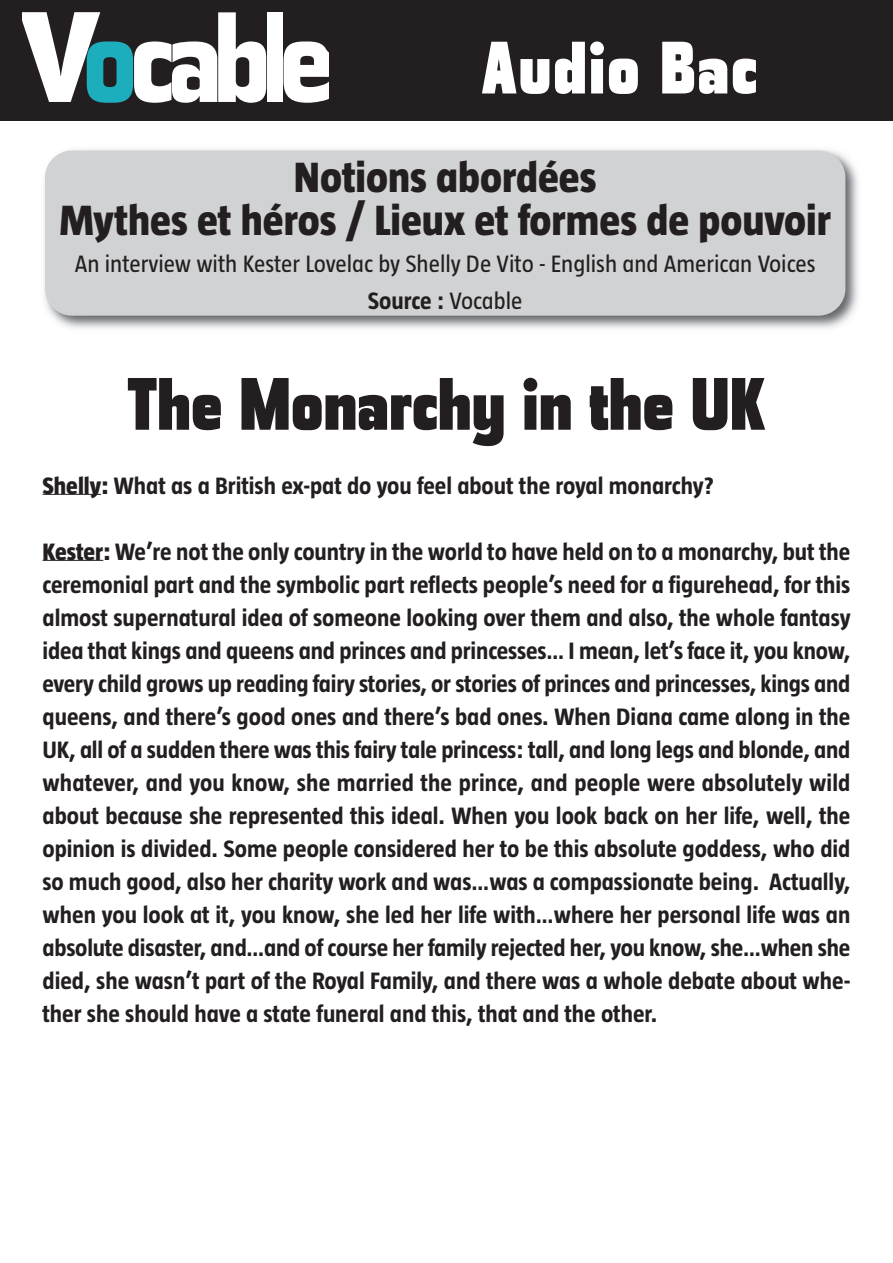
<style>
.page{position:relative;width:893px;height:1263px;background:#fff}
.page>*{position:absolute;margin:0;border:0;box-sizing:border-box;transform-origin:0 0}
.t1{font:900 expanded 75px "Tasse";color:#231f20}
.t2{font:900 expanded 75px "Tasse";letter-spacing:.025em;color:#fff}
.t3{font:800 43.35px/43.5px "Taz";color:#231f20;text-align:center}
.t4{font:700 24.3px/33px "Taz";color:#231f20;text-align:justify}
.t5{font:24.3px/37px "Taz";color:#231f20;text-align:center}
.s1{font-weight:700}
.s2{font-weight:800}
</style>
<div class="page">
<div style="left:0;top:0;width:893px;height:121px;background:#231f20"></div>
<hr style="left:43px;top:494px;width:58px;height:1px;background:#231f20">
<hr style="left:43px;top:560px;width:60px;height:1px;background:#231f20">
<svg style="left:23px;top:13px;width:243px;height:89px"></svg>
<div style="left:267px;top:13px;width:16px;height:89px;background:#fff"></div>
<svg style="left:284px;top:42px;width:45px;height:60px"></svg>
<img style="left:44px;top:149px;width:815px;height:180px">
<div style="left:45px;top:151px;width:800px;height:165px;background:#d1d2d4;border-radius:27px"></div>
<h1 class="t2" style="left:481px;top:24px;width:277px">Audio Bac</h1>
<h2 class="t3" style="left:59px;top:155px;width:773px">Notions abordées<br>Mythes et héros / Lieux et formes de pouvoir</h2>
<p class="t5" style="left:75px;top:245px;width:742px">An interview with Kester Lovelac by Shelly De Vito - English and American Voices<br><span class="s1">Source :</span> Vocable</p>
<h1 class="t1" style="left:127px;top:360px;width:640px">The Monarchy in the UK</h1>
<p class="t4" style="left:43px;top:469px;width:673px"><span class="s2">Shelly:</span> What as a British ex-pat do you feel about the royal monarchy?</p>
<p class="t4" style="left:43px;top:535px;width:809px"><span class="s2">Kester:</span> We’re not the only country in the world to have held on to a monarchy, but the ceremonial part and the symbolic part reflects people’s need for a figurehead, for this almost supernatural idea of someone looking over them and also, the whole fantasy idea that kings and queens and princes and princesses… I mean, let’s face it, you know, every child grows up reading fairy stories, or stories of princes and princesses, kings and queens, and there’s good ones and there’s bad ones. When Diana came along in the UK, all of a sudden there was this fairy tale princess: tall, and long legs and blonde, and whatever, and you know, she married the prince, and people were absolutely wild about because she represented this ideal. When you look back on her life, well, the opinion is divided. Some people considered her to be this absolute goddess, who did so much good, also her charity work and was…was a compassionate being. Actually, when you look at it, you know, she led her life with…where her personal life was an absolute disaster, and…and of course her family rejected her, you know, she…when she died, she wasn’t part of the Royal Family, and there was a whole debate about whe&shy;ther she should have a state funeral and this, that and the other.</p>
</div>
